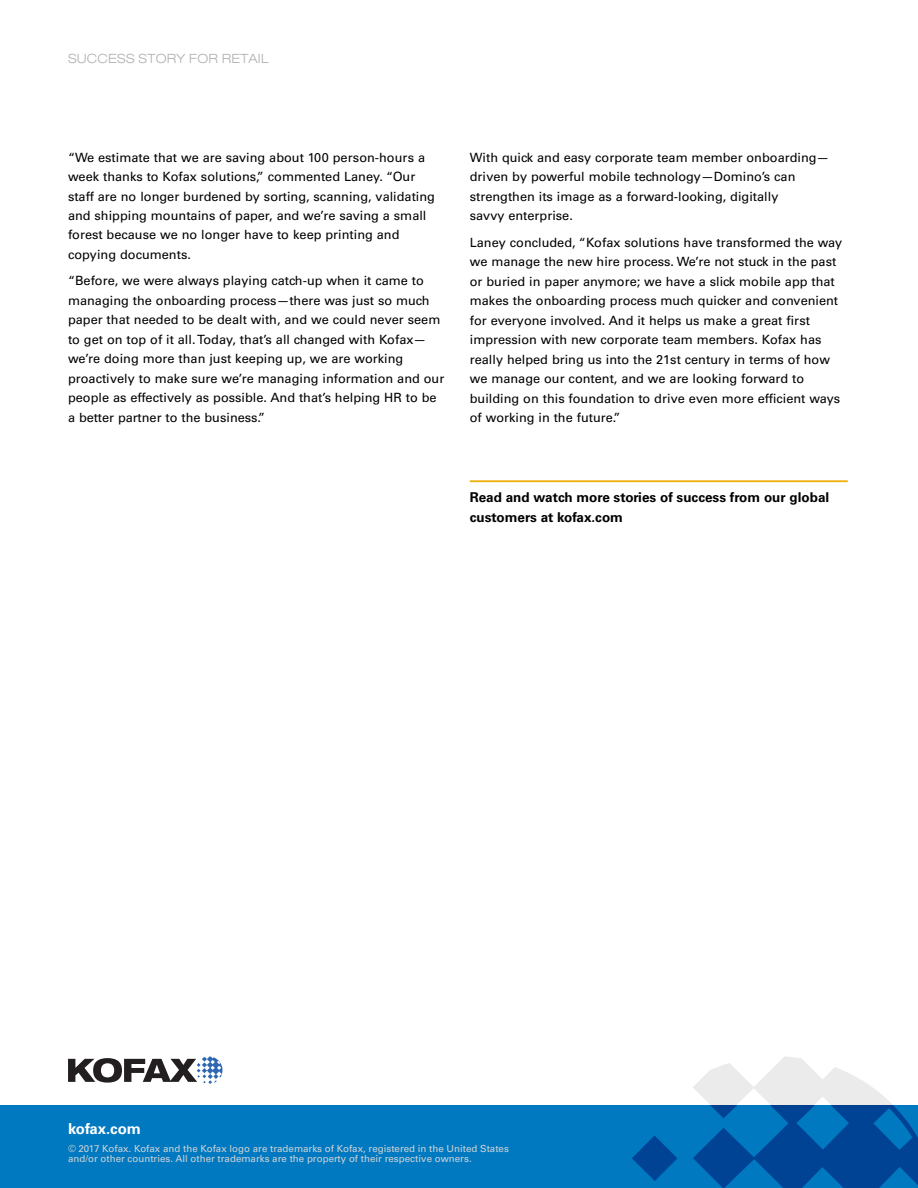
<style>
.page{position:relative;width:918px;height:1188px;background:#fff}
.page>*{position:absolute;margin:0;border:0;box-sizing:border-box;transform-origin:0 0}
.t1{font:700 15px "Univers LT Std";color:#fff}
.t2{font:700 13.5px/19.5px "Univers LT Std";color:#000}
.t3{font:12.75px/19.5px "Univers LT Std";color:#000}
.t4{font:300 expanded 12.75px "Helvetica Neue LT Std";letter-spacing:.02em;color:#afb1b4}
.t5{font:9.75px/10.5px "Univers LT Std";color:#d1d3d4}
</style>
<div class="page">
<div style="left:0;top:1105px;width:918px;height:83px;background:#0079c1"></div>
<svg style="left:632px;top:1135px;width:45px;height:46px"></svg>
<svg style="left:68px;top:1056px;width:154px;height:28px"></svg>
<svg style="left:693px;top:1057px;width:225px;height:131px"></svg>
<hr style="left:470px;top:480px;width:378px;height:2px;background:#eeb111">
<p class="t4" style="left:68px;top:51px;width:202px">SUCCESS STORY FOR RETAIL</p>
<p class="t3" style="left:68px;top:147px;width:369px">“We estimate that we are saving about 100 person-hours a week thanks to Kofax solutions,” commented Laney. “Our staff are no longer burdened by sorting, scanning, validating and shipping mountains of paper, and we’re saving a small forest because we no longer have to keep printing and copying documents.</p>
<p class="t3" style="left:68px;top:271px;width:378px">“Before, we were always playing catch-up when it came to managing the onboarding process—there was just so much paper that needed to be dealt with, and we could never seem to get on top of it all. Today, that’s all changed with Kofax— we’re doing more than just keeping up, we are working proactively to make sure we’re managing information and our people as effectively as possible. And that’s helping HR to be a better partner to the business.”</p>
<p class="t3" style="left:470px;top:148px;width:361px">With quick and easy corporate team member onboarding— driven by powerful mobile technology—Domino’s can strengthen its image as a forward-looking, digitally<br>savvy enterprise.</p>
<p class="t3" style="left:470px;top:232px;width:374px">Laney concluded, “Kofax solutions have transformed the way we manage the new hire process. We’re not stuck in the past or buried in paper anymore; we have a slick mobile app that makes the onboarding process much quicker and convenient for everyone involved. And it helps us make a great first impression with new corporate team members. Kofax has really helped bring us into the 21st century in terms of how we manage our content, and we are looking forward to building on this foundation to drive even more efficient ways of working in the future.”</p>
<p class="t2" style="left:470px;top:488px;width:361px">Read and watch more stories of success from our global customers at kofax.com</p>
<p class="t1" style="left:68px;top:1120px;width:75px">kofax.com</p>
<p class="t5" style="left:68px;top:1143px;width:442px">© 2017 Kofax. Kofax and the Kofax logo are trademarks of Kofax, registered in the United States and/or other countries. All other trademarks are the property of their respective owners.</p>
</div>
